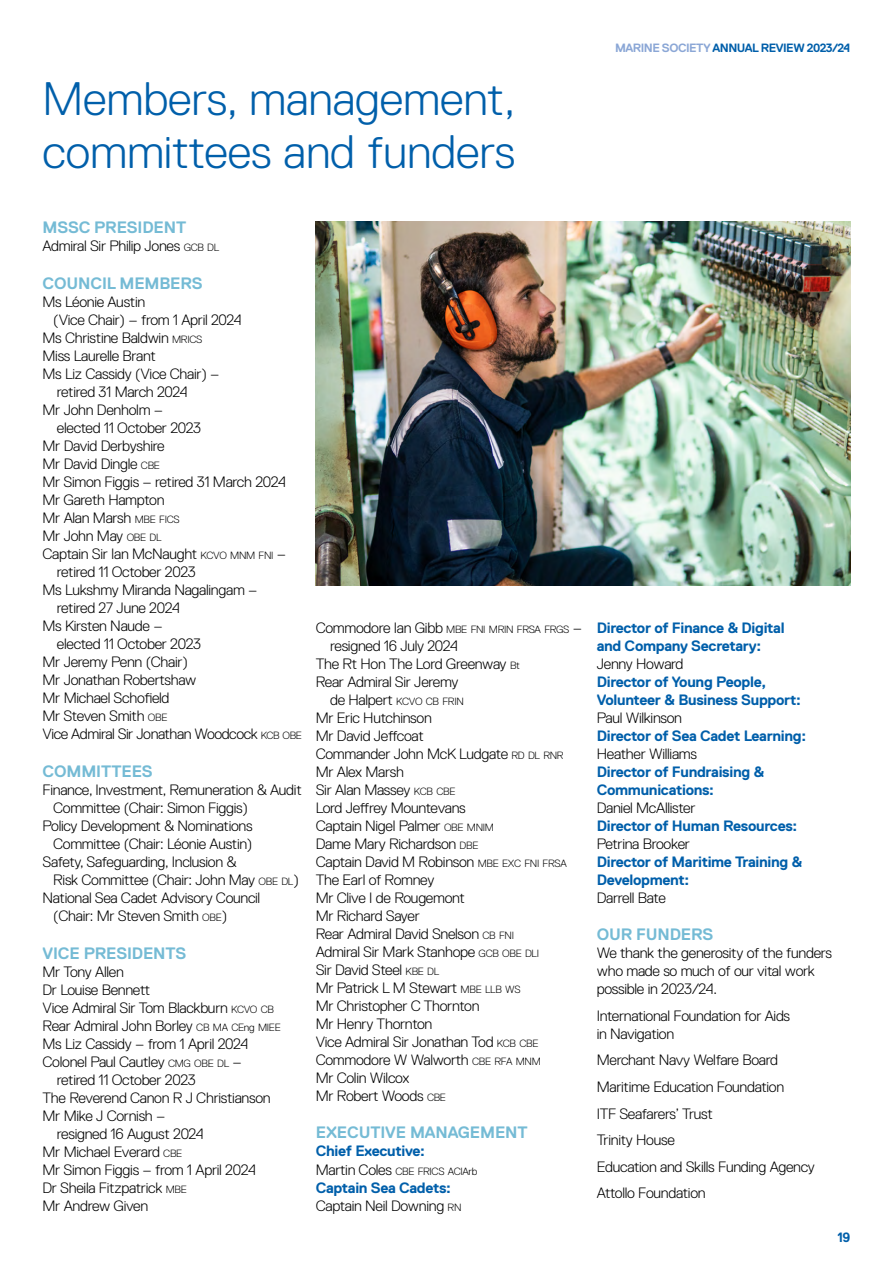
<style>
.page{position:relative;width:893px;height:1263px;background:#fff}
.page>*{position:absolute;margin:0;border:0;box-sizing:border-box;transform-origin:0 0}
.t1{font:300 46.95px/52.3px "Replica Std";letter-spacing:-.005em;color:#005faa}
.t2{font:700 16.5px "Replica Std";letter-spacing:-.01em;color:#75bbd5}
.t3{font:300 15px/18px "Replica Std";letter-spacing:-.02em;color:#000}
.t4{font:700 15px/18px "Replica Std";letter-spacing:-.02em;color:#005faa}
.t5{font:700 13.5px "Replica Std";color:#005faa}
.t6{font:700 12px "Replica Std";letter-spacing:-.04em;color:#005faa}
.t7{font:300 10.5px "Replica Std";letter-spacing:-.03em;color:#000}
.s1{color:#8ba7d6}
.s2{font-size:10.5px}
.s3{font-size:15px}
.s4{font-style:inherit}
.s5{font-weight:700;color:#005faa}
</style>
<div class="page">
<img style="left:316px;top:221px;width:534px;height:365px">
<h1 class="t1" style="left:43px;top:73px;width:474px">Members, management, committees and funders</h1>
<p class="t6" style="left:615px;top:41px;width:237px"><span class="s1">MARINE SOCIETY</span> ANNUAL REVIEW 2023/24</p>
<p class="t2" style="left:43px;top:218px;width:145px">MSSC PRESIDENT</p>
<p class="t3" style="left:43px;top:237px;width:178px">Admiral Sir Philip Jones <span class="s2">GCB DL</span></p>
<p class="t2" style="left:43px;top:274px;width:162px">COUNCIL MEMBERS</p>
<p class="t3" style="left:43px;top:293px;width:104px">Ms Léonie Austin</p>
<p class="t3" style="left:53px;top:311px;width:190px">(Vice Chair) – from 1 April 2024</p>
<p class="t3" style="left:43px;top:329px;width:161px">Ms Christine Baldwin <span class="s2">MRICS</span></p>
<p class="t3" style="left:43px;top:347px;width:115px">Miss Laurelle Brant</p>
<p class="t3" style="left:43px;top:365px;width:179px">Ms Liz Cassidy (Vice Chair) –</p>
<p class="t3" style="left:57px;top:383px;width:132px">retired 31 March 2024</p>
<p class="t3" style="left:43px;top:401px;width:122px">Mr John Denholm –</p>
<p class="t3" style="left:57px;top:419px;width:146px">elected 11 October 2023</p>
<p class="t3" style="left:43px;top:437px;width:124px">Mr David Derbyshire</p>
<p class="t3" style="left:43px;top:455px;width:119px">Mr David Dingle <span class="s2">CBE</span></p>
<p class="t3" style="left:43px;top:473px;width:245px">Mr Simon Figgis – retired 31 March 2024</p>
<p class="t3" style="left:43px;top:491px;width:123px">Mr Gareth Hampton</p>
<p class="t3" style="left:43px;top:509px;width:139px">Mr Alan Marsh <span class="s2">MBE FICS</span></p>
<p class="t3" style="left:43px;top:527px;width:120px">Mr John May <span class="s2">OBE DL</span></p>
<p class="t3" style="left:43px;top:545px;width:245px">Captain Sir Ian McNaught <span class="s2">KCVO MNM FNI</span> –</p>
<p class="t3" style="left:57px;top:563px;width:140px">retired 11 October 2023</p>
<p class="t3" style="left:43px;top:581px;width:216px">Ms Lukshmy Miranda Nagalingam –</p>
<p class="t3" style="left:57px;top:599px;width:125px">retired 27 June 2024</p>
<p class="t3" style="left:43px;top:617px;width:122px">Ms Kirsten Naude –</p>
<p class="t3" style="left:57px;top:635px;width:146px">elected 11 October 2023</p>
<p class="t3" style="left:43px;top:653px;width:147px">Mr Jeremy Penn (Chair)</p>
<p class="t3" style="left:43px;top:671px;width:155px">Mr Jonathan Robertshaw</p>
<p class="t3" style="left:43px;top:689px;width:129px">Mr Michael Schofield</p>
<p class="t3" style="left:43px;top:707px;width:127px">Mr Steven Smith <span class="s2">OBE</span></p>
<p class="t3" style="left:43px;top:725px;width:261px">Vice Admiral Sir Jonathan Woodcock <span class="s2">KCB OBE</span></p>
<p class="t2" style="left:43px;top:762px;width:112px">COMMITTEES</p>
<p class="t3" style="left:43px;top:781px;width:261px">Finance, Investment, Remuneration &amp; Audit</p>
<p class="t3" style="left:53px;top:799px;width:196px">Committee (Chair: Simon Figgis)</p>
<p class="t3" style="left:43px;top:817px;width:212px">Policy Development &amp; Nominations</p>
<p class="t3" style="left:53px;top:835px;width:201px">Committee (Chair: Léonie Austin)</p>
<p class="t3" style="left:43px;top:853px;width:196px">Safety, Safeguarding, Inclusion &amp;</p>
<p class="t3" style="left:53px;top:871px;width:247px">Risk Committee (Chair: John May <span class="s2">OBE DL</span>)</p>
<p class="t3" style="left:43px;top:889px;width:219px">National Sea Cadet Advisory Council</p>
<p class="t3" style="left:53px;top:907px;width:176px">(Chair: Mr Steven Smith <span class="s2">OBE</span>)</p>
<p class="t2" style="left:43px;top:944px;width:145px">VICE PRESIDENTS</p>
<p class="t3" style="left:43px;top:962px;width:83px">Mr Tony Allen</p>
<p class="t3" style="left:43px;top:980px;width:109px">Dr Louise Bennett</p>
<p class="t3" style="left:43px;top:998px;width:233px">Vice Admiral Sir Tom Blackburn <span class="s2">KCVO CB</span></p>
<p class="t3" style="left:43px;top:1016px;width:240px">Rear Admiral John Borley <span class="s2">CB MA CE</span><span class="s2">ng</span> <span class="s2">MIEE</span></p>
<p class="t3" style="left:43px;top:1034px;width:207px">Ms Liz Cassidy – from 1 April 2024</p>
<p class="t3" style="left:43px;top:1052px;width:201px">Colonel Paul Cautley <span class="s2">CMG OBE DL</span> –</p>
<p class="t3" style="left:57px;top:1070px;width:140px">retired 11 October 2023</p>
<p class="t3" style="left:43px;top:1088px;width:230px">The Reverend Canon R J Christianson</p>
<p class="t3" style="left:43px;top:1106px;width:124px">Mr Mike J Cornish –</p>
<p class="t3" style="left:57px;top:1124px;width:148px">resigned 16 August 2024</p>
<p class="t3" style="left:43px;top:1142px;width:141px">Mr Michael Everard <span class="s2">CBE</span></p>
<p class="t3" style="left:43px;top:1160px;width:215px">Mr Simon Figgis – from 1 April 2024</p>
<p class="t3" style="left:43px;top:1178px;width:146px">Dr Sheila Fitzpatrick <span class="s2">MBE</span></p>
<p class="t3" style="left:43px;top:1196px;width:107px">Mr Andrew Given</p>
<p class="t7" style="left:316px;top:623px;width:268px"><span class="s3">Commodore Ian Gibb</span> MBE FNI MRIN FRSA FRGS <span class="s3">–</span></p>
<p class="t3" style="left:316px;top:636px;width:206px;text-indent:14px">resigned 16 July 2024<br>The Rt Hon The Lord Greenway <span class="s2">B</span><span class="s2">t<br></span>Rear Admiral Sir Jeremy</p>
<p class="t7" style="left:330px;top:695px;width:135px"><span class="s3">de Halpert</span> KCVO CB FRIN</p>
<p class="t3" style="left:316px;top:708px;width:252px">Mr Eric Hutchinson<br>Mr David Jeffcoat<br>Commander John McK Ludgate <span class="s2">RD DL RNR<br></span>Mr Alex Marsh<br>Sir Alan Massey <span class="s2">KCB CBE<br></span>Lord Jeffrey Mountevans<br>Captain Nigel Palmer <span class="s2">OBE MNIM<br></span>Dame Mary Richardson <span class="s2">DBE<br></span>Captain David M Robinson <span class="s2">MBE EXC FNI FRSA<br></span>The Earl of Romney<br>Mr Clive I de Rougemont<br>Mr Richard Sayer<br>Rear Admiral David Snelson <span class="s2">CB FNI<br></span>Admiral Sir Mark Stanhope <span class="s2">GCB OBE DLI<br></span>Sir David Steel <span class="s2">KBE DL<br></span>Mr Patrick L M Stewart <span class="s2">MBE LLB WS<br></span>Mr Christopher C Thornton<br>Mr Henry Thornton<br>Vice Admiral Sir Jonathan Tod <span class="s2">KCB CBE<br></span>Commodore W Walworth <span class="s2">CBE RFA MNM<br></span>Mr Colin Wilcox<br>Mr Robert Woods <span class="s2">CBE</span></p>
<p class="t2" style="left:316px;top:1123px;width:213px">EXECUTIVE MANAGEMENT</p>
<p class="t4" style="left:316px;top:1142px;width:111px">Chief Executive:</p>
<p class="t7" style="left:316px;top:1165px;width:163px"><span class="s3">Martin Coles</span> CBE FRICS ACIA<span class="s4">rb</span></p>
<p class="t3" style="left:316px;top:1178px;width:147px"><span class="s5">Captain Sea Cadets:<br></span>Captain Neil Downing <span class="s2">RN</span></p>
<p class="t4" style="left:597px;top:618px;width:189px">Director of Finance &amp; Digital and Company Secretary:</p>
<p class="t3" style="left:597px;top:654px;width:88px">Jenny Howard</p>
<p class="t4" style="left:597px;top:672px;width:206px">Director of Young People,<br>Volunteer &amp; Business Support:</p>
<p class="t3" style="left:597px;top:708px;width:87px">Paul Wilkinson</p>
<p class="t4" style="left:597px;top:726px;width:211px">Director of Sea Cadet Learning:</p>
<p class="t3" style="left:597px;top:744px;width:102px">Heather Williams</p>
<p class="t4" style="left:597px;top:762px;width:169px">Director of Fundraising &amp;<br>Communications:</p>
<p class="t3" style="left:597px;top:798px;width:100px">Daniel McAllister</p>
<p class="t4" style="left:597px;top:816px;width:202px">Director of Human Resources:</p>
<p class="t3" style="left:597px;top:834px;width:95px">Petrina Brooker</p>
<p class="t4" style="left:597px;top:852px;width:207px">Director of Maritime Training &amp;<br>Development:</p>
<p class="t3" style="left:597px;top:888px;width:71px">Darrell Bate</p>
<p class="t2" style="left:597px;top:925px;width:118px">OUR FUNDERS</p>
<p class="t3" style="left:597px;top:944px;width:237px">We thank the generosity of the funders who made so much of our vital work possible in 2023/24.</p>
<p class="t3" style="left:597px;top:1007px;width:195px">International Foundation for Aids in Navigation</p>
<p class="t3" style="left:597px;top:1047px;width:220px;line-height:26.5px">Merchant Navy Welfare Board<br>Maritime Education Foundation<br>ITF Seafarers’ Trust<br>Trinity House<br>Education and Skills Funding Agency<br>Attollo Foundation</p>
<p class="t5" style="left:837px;top:1229px;width:14px">19</p>
</div>
